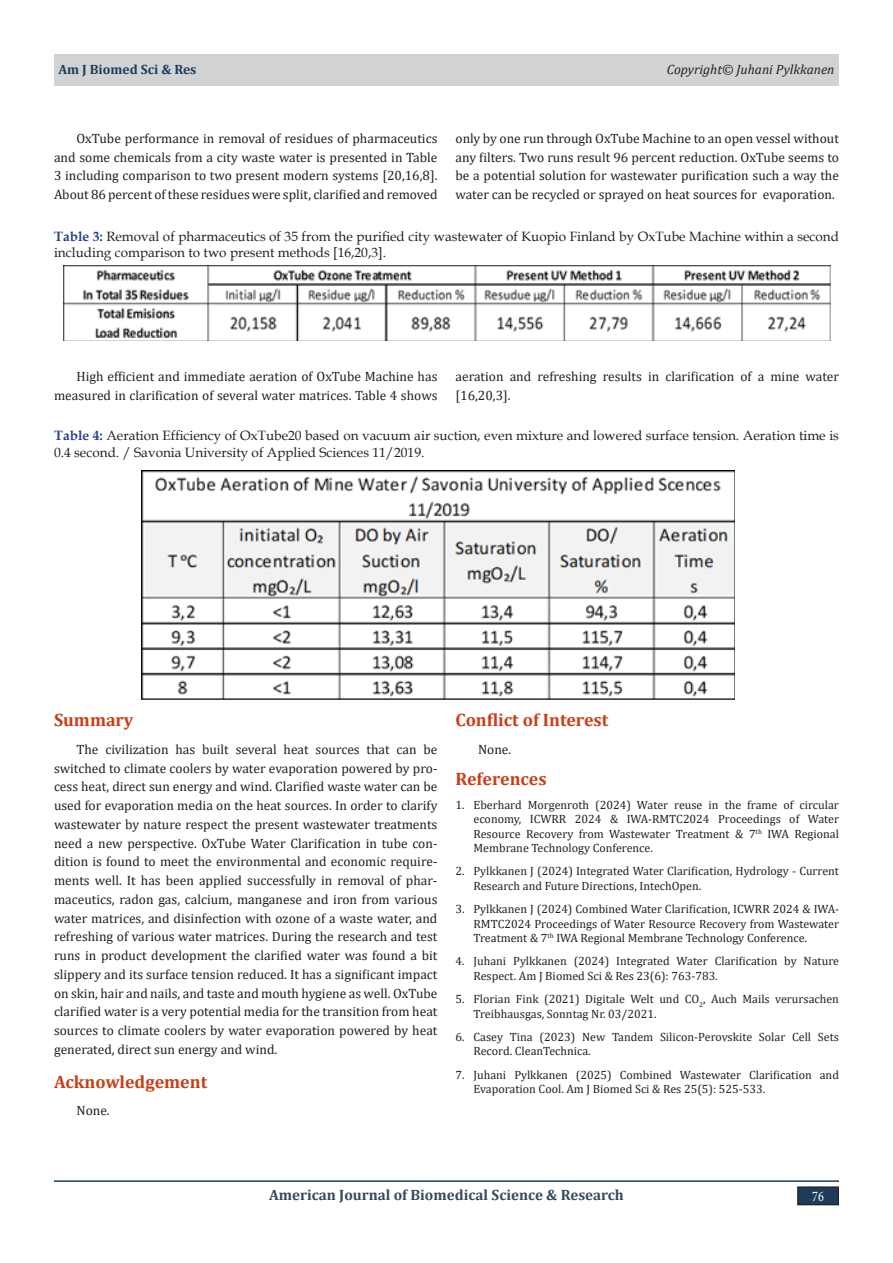
<style>
.page{position:relative;width:893px;height:1263px;background:#fff}
.page>*{position:absolute;margin:0;border:0;box-sizing:border-box;transform-origin:0 0}
.t1{font:700 18px "Cambria";color:#ca3e17}
.t2{font:700 15px "Cambria";color:#34495e}
.t3{font:14.7px "Minion Pro";color:#fff;scale:.83 1}
.t4{font:13.5px/18.8px "Cambria";color:#231f20;text-align:justify}
.t5{font:13.5px/16.2px "Book Antiqua";color:#231f20}
.t6{font:italic 13.5px "Cambria";color:#231f20}
.t7{font:700 13.5px "Cambria";color:#1e3c5a}
.t8{font:12px/14.4px "Cambria";color:#231f20}
.s1{font-weight:700;color:#253f8e}
</style>
<div class="page">
<hr style="left:54px;top:1180px;width:785px;height:2px;background:#1e3c5a">
<div style="left:54px;top:54px;width:785px;height:31px;background:#d1d2d4"></div>
<div style="left:798px;top:1187px;width:40px;height:18px;background:#1e3c5a"></div>
<div style="left:797px;top:1186px;width:42px;height:19px;border:1px solid #231f20"></div>
<img style="left:64px;top:266px;width:767px;height:75px">
<img style="left:141px;top:470px;width:594px;height:229px">
<p class="t7" style="left:58px;top:59px;width:139px">Am J Biomed Sci &amp; Res</p>
<p class="t6" style="left:667px;top:59px;width:169px">Copyright© Juhani Pylkkanen</p>
<p class="t4" style="left:54px;top:129px;width:385px;text-indent:23px">OxTube performance in removal of residues of pharmaceutics and some chemicals from a city waste water is presented in Table 3 including comparison to two present modern systems [20,16,8].<br>About 86 percent of these residues were split, clarified and removed</p>
<p class="t4" style="left:455px;top:129px;width:385px">only by one run through OxTube Machine to an open vessel without any filters. Two runs result 96 percent reduction. OxTube seems to be a potential solution for wastewater purification such a way the water can be recycled or sprayed on heat sources for evaporation.</p>
<p class="t5" style="left:54px;top:228px;width:786px"><span class="s1">Table 3:</span> Removal of pharmaceutics of 35 from the purified city wastewater of Kuopio Finland by OxTube Machine within a second including comparison to two present methods [16,20,3].</p>
<p class="t4" style="left:54px;top:367px;width:385px;text-align:right">High efficient and immediate aeration of OxTube Machine has measured in clarification of several water matrices. Table 4 shows</p>
<p class="t4" style="left:455px;top:367px;width:385px">aeration and refreshing results in clarification of a mine water [16,20,3].</p>
<p class="t5" style="left:54px;top:427px;width:786px"><span class="s1">Table 4:</span> Aeration Efficiency of OxTube20 based on vacuum air suction, even mixture and lowered surface tension. Aeration time is<br>0.4 second. / Savonia University of Applied Sciences 11/2019.</p>
<h1 class="t1" style="left:54px;top:707px;width:81px">Summary</h1>
<p class="t4" style="left:54px;top:740px;width:385px;text-indent:23px">The civilization has built several heat sources that can be switched to climate coolers by water evaporation powered by pro&shy;cess heat, direct sun energy and wind. Clarified waste water can be used for evaporation media on the heat sources. In order to clarify wastewater by nature respect the present wastewater treatments need a new perspective. OxTube Water Clarification in tube con&shy;dition is found to meet the environmental and economic require&shy;ments well. It has been applied successfully in removal of phar&shy;maceutics, radon gas, calcium, manganese and iron from various water matrices, and disinfection with ozone of a waste water, and refreshing of various water matrices. During the research and test runs in product development the clarified water was found a bit slippery and its surface tension reduced. It has a significant impact on skin, hair and nails, and taste and mouth hygiene as well. OxTube clarified water is a very potential media for the transition from heat sources to climate coolers by water evaporation powered by heat generated, direct sun energy and wind.</p>
<h1 class="t1" style="left:54px;top:1069px;width:155px">Acknowledgement</h1>
<p class="t4" style="left:76px;top:1101px;width:35px">None.</p>
<h1 class="t1" style="left:455px;top:707px;width:154px">Conflict of Interest</h1>
<p class="t4" style="left:478px;top:740px;width:35px">None.</p>
<h1 class="t1" style="left:455px;top:766px;width:93px">References</h1>
<p class="t8" style="left:473px;top:797px;width:367px;text-align:justify;text-indent:-18px">1. Eberhard Morgenroth (2024) Water reuse in the frame of circular economy, ICWRR 2024 &amp; IWA-RMTC2024 Proceedings of Water Resource Recovery from Wastewater Treatment &amp; 7<sup>th</sup> IWA Regional Membrane Technology Conference.</p>
<p class="t8" style="left:473px;top:864px;width:367px;text-indent:-18px">2. Pylkkanen J (2024) Integrated Water Clarification, Hydrology - Current<br>Research and Future Directions, IntechOpen.</p>
<p class="t8" style="left:473px;top:902px;width:367px;text-align:justify;text-indent:-18px">3. Pylkkanen J (2024) Combined Water Clarification, ICWRR 2024 &amp; IWA-RMTC2024 Proceedings of Water Resource Recovery from Wastewater Treatment &amp; 7<sup>th</sup> IWA Regional Membrane Technology Conference.</p>
<p class="t8" style="left:473px;top:954px;width:367px;text-indent:-18px">4. Juhani Pylkkanen (2024) Integrated Water Clarification by Nature<br>Respect. Am J Biomed Sci &amp; Res 23(6): 763-783.</p>
<p class="t8" style="left:473px;top:992px;width:367px;text-indent:-18px">5. Florian Fink (2021) Digitale Welt und CO<sub>2</sub>, Auch Mails verursachen<br>Treibhausgas, Sonntag Nr. 03/2021.</p>
<p class="t8" style="left:473px;top:1030px;width:367px;text-indent:-18px">6. Casey Tina (2023) New Tandem Silicon-Perovskite Solar Cell Sets<br>Record. CleanTechnica.</p>
<p class="t8" style="left:473px;top:1067px;width:367px;text-indent:-18px">7. Juhani Pylkkanen (2025) Combined Wastewater Clarification and<br>Evaporation Cool. Am J Biomed Sci &amp; Res 25(5): 525-533.</p>
<p class="t2" style="left:269px;top:1184px;width:356px">American Journal of Biomedical Science &amp; Research</p>
<p class="t3" style="left:812px;top:1187px;width:16px">76</p>
</div>
